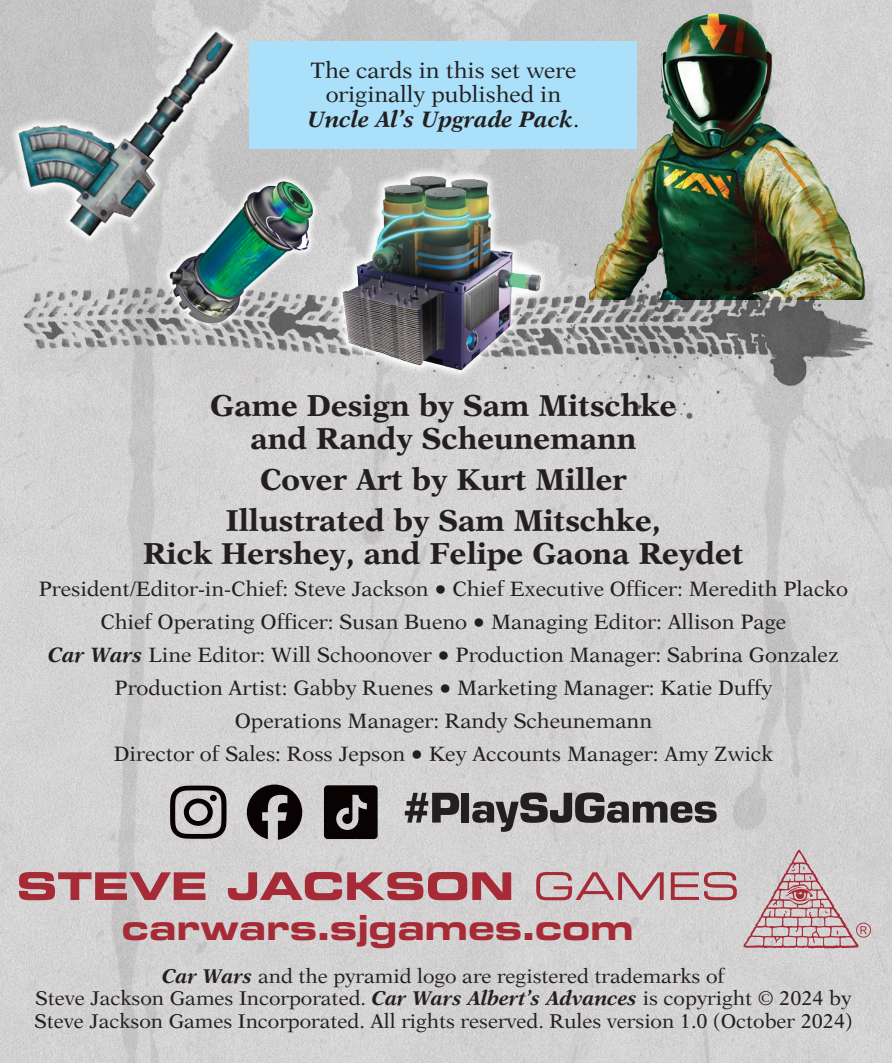
<style>
.page{position:relative;width:892px;height:1063px;background:#fff}
.page>*{position:absolute;margin:0;border:0;box-sizing:border-box;transform-origin:0 0}
.t1{font:900 37.5px "Eurostile Ext";letter-spacing:-.025em;color:#a72b37}
.t2{font:700 30.25px/32.5px "New Aster LT Std";color:#231f20;text-align:center}
.t3{font:22.5px/24.2px "New Aster LT Std";color:#231f20;text-align:center}
.t4{font:20.75px/33px "New Aster LT Std";color:#231f20;text-align:center}
.t5{font:20px/22.5px "New Aster LT Std";color:#231f20;text-align:center}
.s1{font-weight:700;font-style:italic}
.s2{font-size:24.75px}
</style>
<div class="page">
<img style="left:0;top:0;width:892px;height:1062px">
<img style="left:572px;top:0;width:305px;height:206px">
<img style="left:0;top:206px;width:890px;height:230px">
<svg style="left:405px;top:792px;width:54px;height:30px"></svg>
<div style="left:462px;top:792px;width:7px;height:30px;background:#231f20"></div>
<svg style="left:472px;top:792px;width:245px;height:39px"></svg>
<svg style="left:247px;top:784px;width:55px;height:55px"></svg>
<svg style="left:170px;top:785px;width:56px;height:53px"></svg>
<svg style="left:324px;top:785px;width:54px;height:53px"></svg>
<div style="left:249px;top:41px;width:388px;height:107px;background:#aae0f9"></div>
<svg style="left:19px;top:871px;width:186px;height:28px"></svg>
<svg style="left:228px;top:871px;width:283px;height:28px"></svg>
<svg style="left:536px;top:871px;width:128px;height:28px"></svg>
<svg style="left:671px;top:871px;width:66px;height:28px"></svg>
<svg style="left:743px;top:848px;width:128px;height:100px"></svg>
<img style="left:158px;top:172px;width:144px;height:160px">
<svg style="left:9px;top:241px;width:234px;height:6px"></svg>
<img style="left:8px;top:21px;width:261px;height:220px">
<img style="left:302px;top:161px;width:276px;height:221px">
<svg style="left:888px;top:1060px;width:4px;height:3px"></svg>
<p class="t3" style="left:307px;top:58px;width:273px">The cards in this set were originally published in<br><span class="s1">Uncle Al’s Upgrade Pack</span>.</p>
<h2 class="t2" style="left:210px;top:389px;width:468px">Game Design by Sam Mitschke and Randy Scheunemann</h2>
<h2 class="t2" style="left:226px;top:458px;width:436px;line-height:41px">Cover Art by Kurt Miller<br>Illustrated by Sam Mitschke,</h2>
<h2 class="t2" style="left:143px;top:536px;width:602px">Rick Hershey, and Felipe Gaona Reydet</h2>
<p class="t4" style="left:39px;top:572px;width:811px">President/Editor-in-Chief: Steve Jackson <span class="s2">•</span> Chief Executive Officer: Meredith Placko Chief Operating Officer: Susan Bueno <span class="s2">•</span> Managing Editor: Allison Page<br><span class="s1">Car Wars</span> Line Editor: Will Schoonover <span class="s2">•</span> Production Manager: Sabrina Gonzalez Production Artist: Gabby Ruenes <span class="s2">•</span> Marketing Manager: Katie Duffy<br>Operations Manager: Randy Scheunemann<br>Director of Sales: Ross Jepson <span class="s2">•</span> Key Accounts Manager: Amy Zwick</p>
<h1 class="t1" style="left:121px;top:898px;width:515px">carwars.sjgames.com</h1>
<p class="t5" style="left:34px;top:964px;width:820px"><span class="s1">Car Wars</span> and the pyramid logo are registered trademarks of<br>Steve Jackson Games Incorporated. <span class="s1">Car Wars Albert’s Advances</span> is copyright © 2024 by<br>Steve Jackson Games Incorporated. All rights reserved. Rules version 1.0 (October 2024)</p>
</div>
